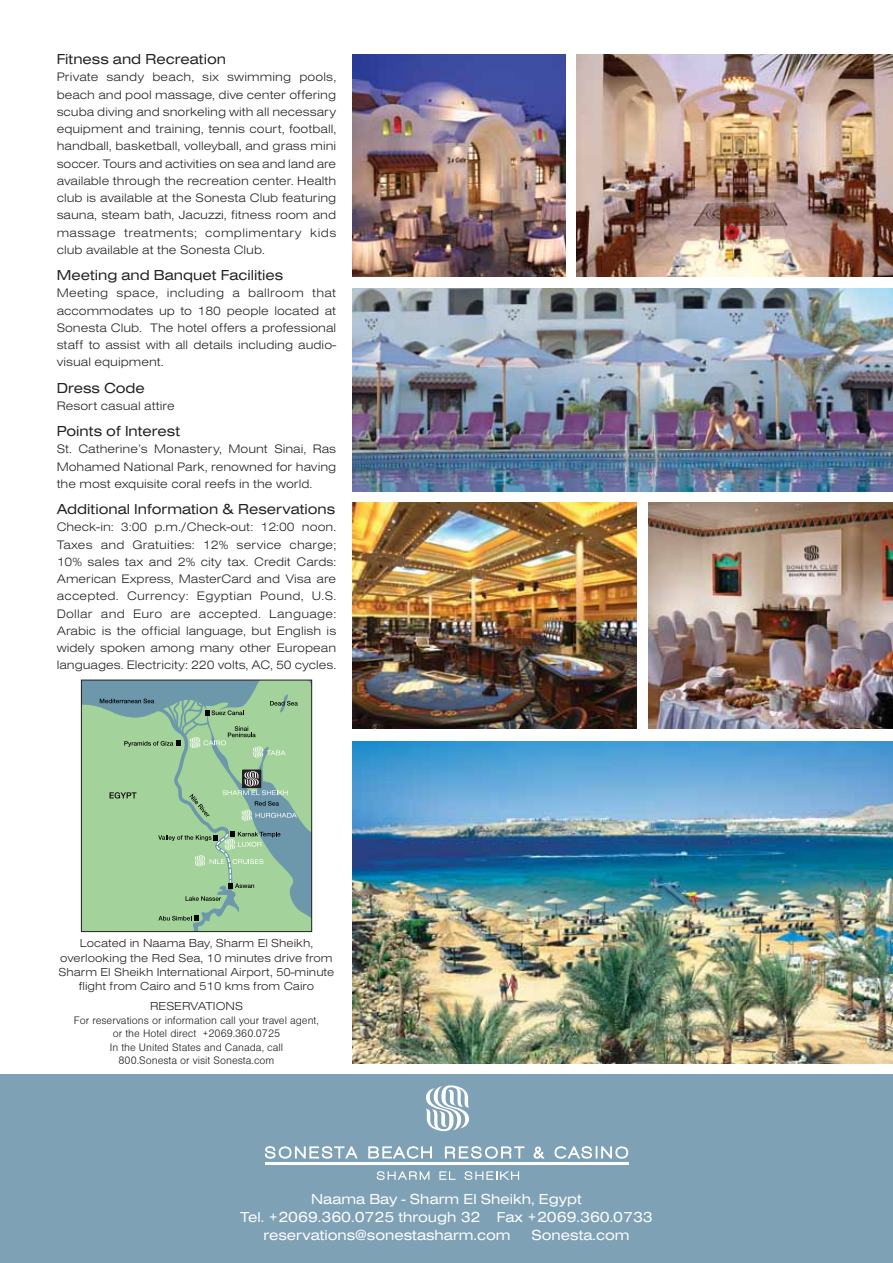
<style>
.page{position:relative;width:893px;height:1263px;background:#fff}
.page>*{position:absolute;margin:0;border:0;box-sizing:border-box;transform-origin:0 0}
.t1{font:expanded 15px "Nimbus San D";color:#fff}
.t2{font:expanded 15px "Nimbus San D";color:#231f20}
.t3{font:300 expanded 12.75px/17.2px "Nimbus San D";color:#231f20;text-align:justify}
.t4{font:300 expanded 12px/14.4px "Nimbus San D";color:#231f20;text-align:center}
.t5{font:300 11.25px/13.5px "Nimbus San D";color:#231f20;text-align:center}
</style>
<div class="page">
<img style="left:353px;top:741px;width:540px;height:322px">
<div style="left:83px;top:700px;width:17px;height:230px;background:#a3d39a"></div>
<svg style="left:100px;top:682px;width:210px;height:248px;background:#96c39b"></svg>
<div style="left:81px;top:680px;width:231px;height:252px;border:1px solid #231f20"></div>
<div style="left:0;top:1074px;width:893px;height:189px;background:#7fa1b6"></div>
<img style="left:353px;top:54px;width:212px;height:223px">
<img style="left:353px;top:502px;width:283px;height:226px">
<img style="left:577px;top:54px;width:316px;height:222px">
<hr style="left:265px;top:1162px;width:363px;height:2px;background:#fff">
<svg style="left:426px;top:1085px;width:43px;height:46px"></svg>
<svg style="left:377px;top:1171px;width:52px;height:9px"></svg>
<svg style="left:439px;top:1171px;width:17px;height:9px"></svg>
<svg style="left:464px;top:1171px;width:55px;height:9px"></svg>
<svg style="left:265px;top:1146px;width:92px;height:12px"></svg>
<svg style="left:369px;top:1146px;width:63px;height:12px"></svg>
<svg style="left:445px;top:1146px;width:79px;height:12px"></svg>
<svg style="left:534px;top:1147px;width:10px;height:11px"></svg>
<svg style="left:555px;top:1146px;width:73px;height:12px"></svg>
<img style="left:649px;top:502px;width:244px;height:226px">
<img style="left:353px;top:289px;width:540px;height:202px">
<p class="t2" style="left:57px;top:53px;width:171px">Fitness and Recreation</p>
<p class="t3" style="left:57px;top:69px;width:281px">Private sandy beach, six swimming pools, beach and pool massage, dive center offering scuba diving and snorkeling with all necessary equipment and training, tennis court, football, handball, basketball, volleyball, and grass mini soccer. Tours and activities on sea and land are available through the recreation center. Health club is available at the Sonesta Club featuring sauna, steam bath, Jacuzzi, fitness room and massage treatments; complimentary kids club available at the Sonesta Club.</p>
<p class="t2" style="left:57px;top:269px;width:228px">Meeting and Banquet Facilities</p>
<p class="t3" style="left:57px;top:285px;width:281px">Meeting space, including a ballroom that accommodates up to 180 people located at Sonesta Club. The hotel offers a professional staff to assist with all details including audio&shy;visual equipment.</p>
<p class="t2" style="left:57px;top:382px;width:90px">Dress Code</p>
<p class="t3" style="left:57px;top:398px;width:119px">Resort casual attire</p>
<p class="t2" style="left:57px;top:425px;width:125px">Points of Interest</p>
<p class="t3" style="left:57px;top:441px;width:281px">St. Catherine’s Monastery, Mount Sinai, Ras Mohamed National Park, renowned for having the most exquisite coral reefs in the world.</p>
<p class="t2" style="left:57px;top:503px;width:280px">Additional Information &amp; Reservations</p>
<p class="t3" style="left:57px;top:519px;width:281px">Check-in: 3:00 p.m./Check-out: 12:00 noon.<br>Taxes and Gratuities: 12% service charge; 10% sales tax and 2% city tax. Credit Cards:<br>American Express, MasterCard and Visa are accepted. Currency: Egyptian Pound, U.S.<br>Dollar and Euro are accepted. Language:<br>Arabic is the official language, but English is widely spoken among many other European languages. Electricity: 220 volts, AC, 50 cycles.</p>
<p class="t4" style="left:59px;top:937px;width:277px">Located in Naama Bay, Sharm El Sheikh, overlooking the Red Sea, 10 minutes drive from Sharm El Sheikh International Airport, 50-minute flight from Cairo and 510 kms from Cairo</p>
<p class="t4" style="left:150px;top:999px;width:94px">RESERVATIONS</p>
<p class="t5" style="left:74px;top:1014px;width:246px">For reservations or information call your travel agent, or the Hotel direct +2069.360.0725<br>In the United States and Canada, call<br>800.Sonesta or visit Sonesta.com</p>
<p class="t1" style="left:311px;top:1193px;width:272px">Naama Bay - Sharm El Sheikh, Egypt</p>
<p class="t1" style="left:240px;top:1211px;width:414px">Tel. +2069.360.0725 through 32 Fax +2069.360.0733</p>
<p class="t1" style="left:263px;top:1229px;width:249px">reservations@sonestasharm.com</p>
<p class="t1" style="left:531px;top:1229px;width:100px">Sonesta.com</p>
</div>
